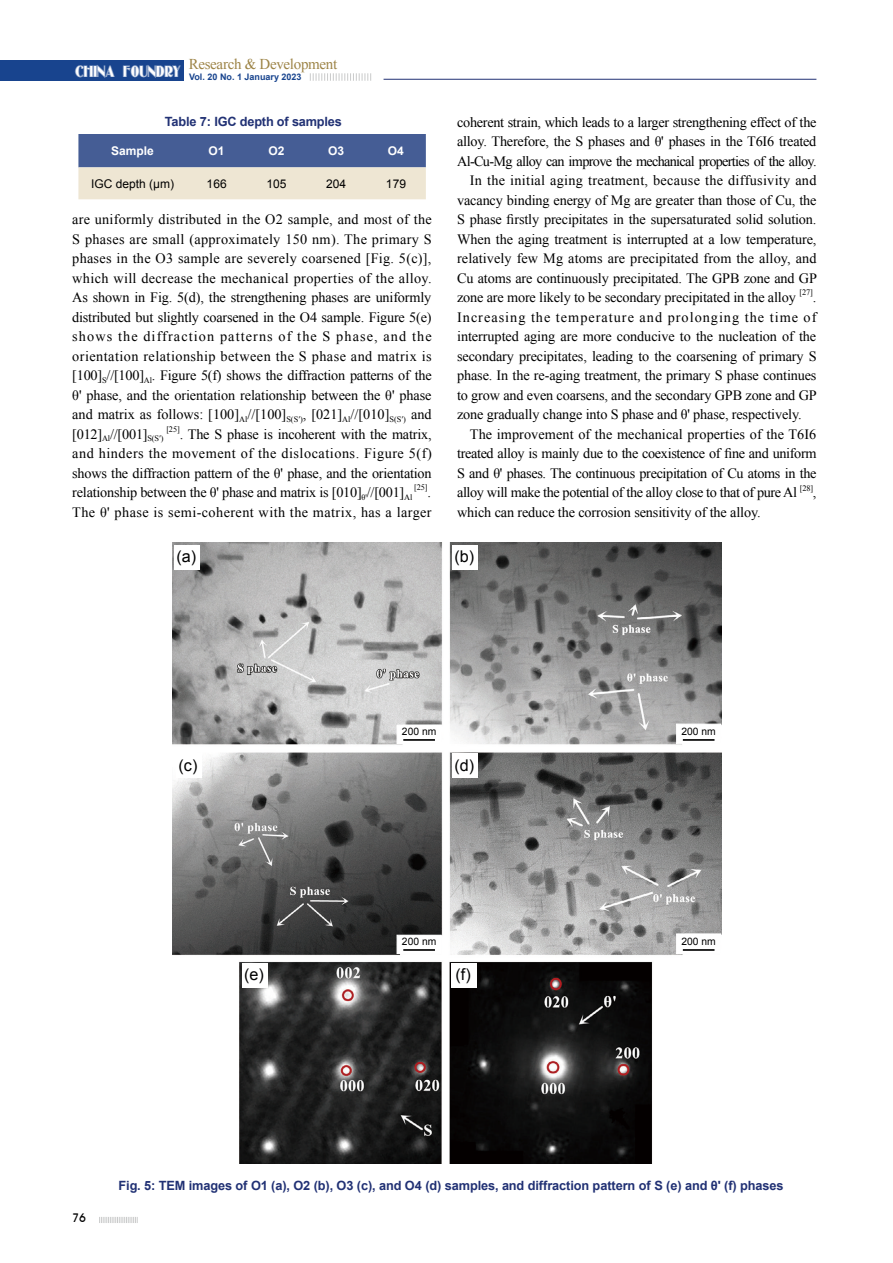
<style>
.page{position:relative;width:893px;height:1263px;background:#fff}
.page>*{position:absolute;margin:0;border:0;box-sizing:border-box;transform-origin:0 0}
.t1{font:16.2px "Arial";color:#000}
.t2{font:15px "Times New Roman";letter-spacing:-.02em;color:#9d8447}
.t3{font:14.25px/19.5px "Times New Roman";letter-spacing:-.01em;color:#000;text-align:justify}
.t4{font:14.25px "Times New Roman";letter-spacing:-.045em;color:#000}
.t5{font:14.25px "Times New Roman";letter-spacing:.02em;color:#000}
.t6{font:14.25px/19.5px "Times New Roman";letter-spacing:.03em;color:#000;text-align:right}
.t7{font:700 12.75px "Arial";letter-spacing:-.01em;color:#213174}
.t8{font:12px "Arial";color:#000}
.t9{font:700 12px "Arial";color:#fff}
.t10{font:500 12px "Avant Garde IT Cby BT";color:#000}
.t11{font:10.35px "Arial";color:#000}
.t12{font:700 9px "Arial";color:#18448e}
.t13{font:8.25px "Times New Roman";letter-spacing:-.015em;color:#000}
</style>
<div class="page">
<svg style="left:99px;top:1217px;width:39px;height:6px"></svg>
<div style="left:0;top:60px;width:184px;height:21px;background:#18448e"></div>
<svg style="left:310px;top:73px;width:61px;height:8px"></svg>
<hr style="left:384px;top:79px;width:432px;height:1px;background:#213174">
<svg style="left:78px;top:134px;width:348px;height:65px;background:#97a0b3"></svg>
<img style="left:172px;top:542px;width:549px;height:621px">
<div style="left:174px;top:545px;width:26px;height:24px;background:#fff"></div>
<div style="left:452px;top:545px;width:26px;height:24px;background:#fff"></div>
<div style="left:176px;top:754px;width:26px;height:24px;background:#fff"></div>
<div style="left:452px;top:754px;width:26px;height:24px;background:#fff"></div>
<div style="left:242px;top:963px;width:25px;height:24px;background:#fff"></div>
<div style="left:451px;top:963px;width:26px;height:24px;background:#fff"></div>
<div style="left:397px;top:725px;width:45px;height:19px;background:#fff"></div>
<hr style="left:403px;top:739px;width:32px;height:2px;background:#000">
<div style="left:397px;top:935px;width:45px;height:19px;background:#fff"></div>
<hr style="left:403px;top:949px;width:32px;height:2px;background:#000">
<div style="left:676px;top:933px;width:45px;height:21px;background:#fff;border:1px solid #fff"></div>
<hr style="left:683px;top:949px;width:31px;height:2px;background:#000">
<div style="left:676px;top:724px;width:45px;height:20px;background:#fff"></div>
<hr style="left:683px;top:739px;width:31px;height:2px;background:#000">
<p class="t2" style="left:189px;top:54px;width:150px">Research &amp; Development</p>
<p class="t12" style="left:75px;top:70px;width:228px"><sup>CHINA</sup> <sup>FOUNDRY</sup> Vol. 20 No. 1 January 2023</p>
<p class="t7" style="left:165px;top:113px;width:179px">Table 7: IGC depth of samples</p>
<p class="t9" style="left:111px;top:143px;width:44px">Sample</p>
<p class="t9" style="left:209px;top:143px;width:18px">O1</p>
<p class="t9" style="left:268px;top:143px;width:18px">O2</p>
<p class="t9" style="left:328px;top:143px;width:18px">O3</p>
<p class="t9" style="left:388px;top:143px;width:18px">O4</p>
<p class="t8" style="left:91px;top:176px;width:84px">IGC depth (μm)</p>
<p class="t8" style="left:207px;top:176px;width:22px">166</p>
<p class="t8" style="left:266px;top:176px;width:22px">105</p>
<p class="t8" style="left:326px;top:176px;width:22px">204</p>
<p class="t8" style="left:386px;top:176px;width:22px">179</p>
<p class="t3" style="left:72px;top:209px;width:361px">are uniformly distributed in the O2 sample, and most of the S phases are small (approximately 150 nm). The primary S phases in the O3 sample are severely coarsened [Fig. 5(c)], which will decrease the mechanical properties of the alloy.<br>As shown in Fig. 5(d), the strengthening phases are uniformly distributed but slightly coarsened in the O4 sample. Figure 5(e) shows the diffraction patterns of the S phase, and the orientation relationship between the S phase and matrix is [100]<sub>S</sub>//[100]<sub>Al</sub>. Figure 5(f) shows the diffraction patterns of the θ' phase, and the orientation relationship between the θ' phase and matrix as follows: [100]<sub>Al</sub>//[100]<sub>S(S′)</sub>, [021]<sub>Al</sub>//[010]<sub>S(S′)</sub> and [012]<sub>Al</sub>//[001]<sub>S(S′)</sub></p>
<p class="t13" style="left:166px;top:424px;width:15px">[25]</p>
<p class="t3" style="left:72px;top:424px;width:361px;text-indent:107px">. The S phase is incoherent with the matrix, and hinders the movement of the dislocations. Figure 5(f) shows the diffraction pattern of the θ' phase, and the orientation relationship between the θ' phase and matrix is [010]<sub>θ'</sub>//[001]<sub>Al</sub></p>
<p class="t13" style="left:414px;top:482px;width:15px">[25]</p>
<p class="t6" style="left:72px;top:482px;width:361px">.<br>The θ' phase is semi-coherent with the matrix, has a larger</p>
<p class="t3" style="left:457px;top:112px;width:361px">coherent strain, which leads to a larger strengthening effect of the</p>
<p class="t3" style="left:457px;top:131px;width:361px">alloy. Therefore, the S phases and θ' phases in the T6I6 treated</p>
<p class="t4" style="left:457px;top:151px;width:361px">Al-Cu-Mg alloy can improve the mechanical properties of the alloy.</p>
<p class="t5" style="left:470px;top:171px;width:348px">In the initial aging treatment, because the diffusivity and</p>
<p class="t3" style="left:457px;top:190px;width:361px">vacancy binding energy of Mg are greater than those of Cu, the</p>
<p class="t3" style="left:457px;top:209px;width:361px">S phase firstly precipitates in the supersaturated solid solution.</p>
<p class="t3" style="left:457px;top:229px;width:361px">When the aging treatment is interrupted at a low temperature,</p>
<p class="t3" style="left:457px;top:248px;width:361px">relatively few Mg atoms are precipitated from the alloy, and</p>
<p class="t3" style="left:457px;top:268px;width:361px">Cu atoms are continuously precipitated. The GPB zone and GP</p>
<p class="t3" style="left:457px;top:287px;width:340px">zone are more likely to be secondary precipitated in the alloy</p>
<p class="t13" style="left:799px;top:287px;width:15px">[27]</p>
<p class="t3" style="left:457px;top:287px;width:361px;text-indent:356px">.<br>Increasing the temperature and prolonging the time of interrupted aging are more conducive to the nucleation of the secondary precipitates, leading to the coarsening of primary S phase. In the re-aging treatment, the primary S phase continues to grow and even coarsens, and the secondary GPB zone and GP zone gradually change into S phase and θ' phase, respectively.</p>
<p class="t3" style="left:457px;top:424px;width:361px;text-indent:13px">The improvement of the mechanical properties of the T6I6 treated alloy is mainly due to the coexistence of fine and uniform S and θ' phases. The continuous precipitation of Cu atoms in the alloy will make the potential of the alloy close to that of pure Al</p>
<p class="t13" style="left:800px;top:482px;width:15px">[28]</p>
<p class="t3" style="left:813px;top:482px;width:5px">,</p>
<p class="t3" style="left:457px;top:502px;width:305px">which can reduce the corrosion sensitivity of the alloy.</p>
<p class="t1" style="left:176px;top:546px;width:21px">(a)</p>
<p class="t1" style="left:454px;top:546px;width:21px">(b)</p>
<p class="t11" style="left:402px;top:725px;width:36px">200 nm</p>
<p class="t1" style="left:179px;top:754px;width:20px">(c)</p>
<p class="t1" style="left:454px;top:754px;width:21px">(d)</p>
<p class="t11" style="left:681px;top:725px;width:36px">200 nm</p>
<p class="t11" style="left:402px;top:935px;width:36px">200 nm</p>
<p class="t11" style="left:681px;top:935px;width:36px">200 nm</p>
<p class="t1" style="left:244px;top:964px;width:21px">(e)</p>
<p class="t1" style="left:455px;top:964px;width:17px">(f)</p>
<p class="t10" style="left:72px;top:1211px;width:15px">76</p>
<p class="t7" style="left:119px;top:1177px;width:666px">Fig. 5: TEM images of O1 (a), O2 (b), O3 (c), and O4 (d) samples, and diffraction pattern of S (e) and θ' (f) phases</p>
</div>
